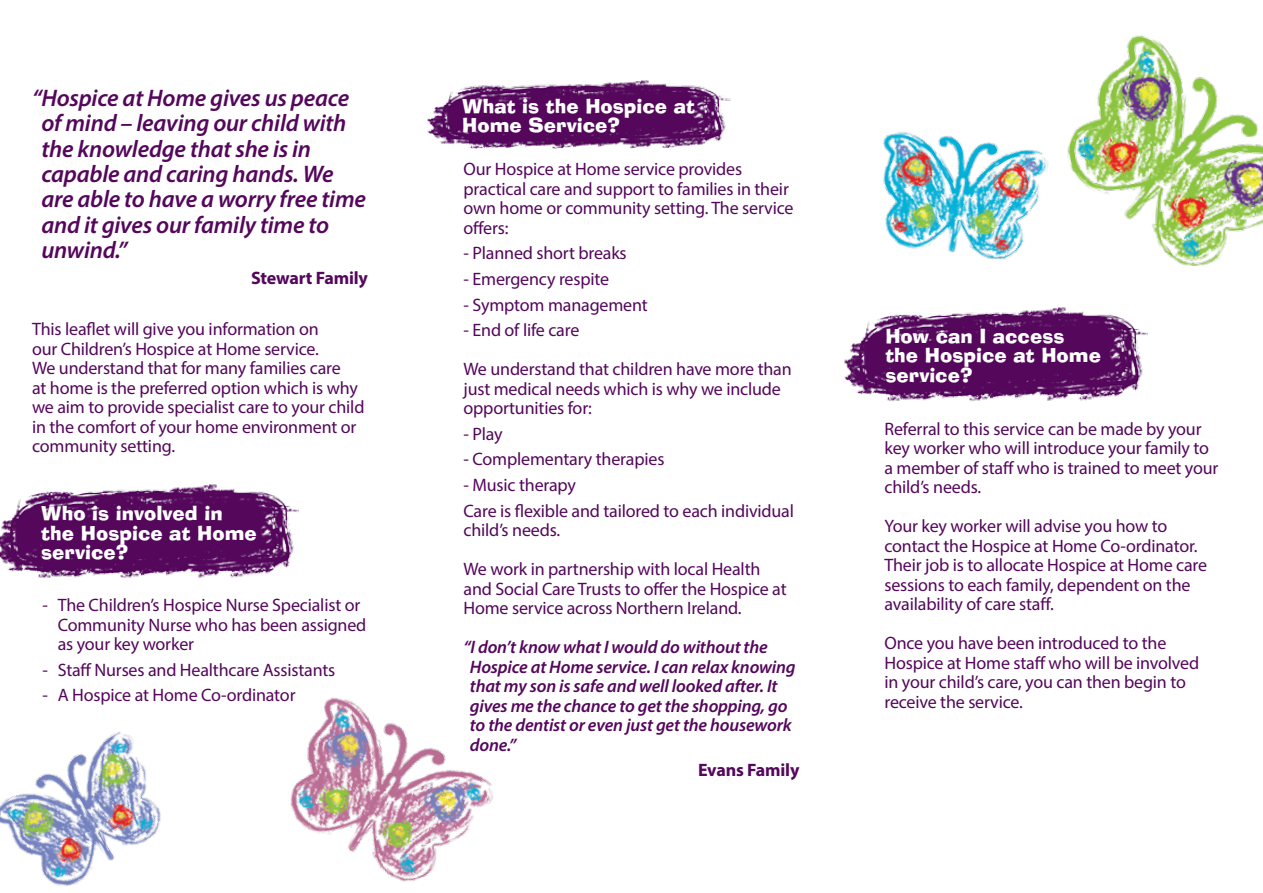
<style>
.page{position:relative;width:1263px;height:893px;background:#fff}
.page>*{position:absolute;margin:0;border:0;box-sizing:border-box;transform-origin:0 0}
.t1{font:italic 600 24px/25.5px "Myriad Pro";letter-spacing:-.01em;color:#54075b}
.t2{font:19.5px/19.5px "Ad Lib BT";color:#fff}
.t3{font:18px/19.5px "Myriad Pro";letter-spacing:-.01em;color:#54075b}
.t4{font:italic 600 18px/19.5px "Myriad Pro";letter-spacing:-.01em;color:#54075b}
.t5{font:700 18px "Myriad Pro";letter-spacing:-.01em;color:#54075b}
</style>
<div class="page">
<img style="left:844px;top:314px;width:303px;height:87px">
<img style="left:427px;top:80px;width:303px;height:69px">
<img style="left:0;top:484px;width:298px;height:94px">
<img style="left:883px;top:132px;width:201px;height:182px">
<img style="left:0;top:732px;width:161px;height:155px">
<img style="left:290px;top:697px;width:203px;height:185px">
<img style="left:1056px;top:35px;width:207px;height:237px">
<h1 class="t1" style="left:41px;top:84px;width:326px;text-indent:-9px">“Hospice at Home gives us peace of mind – leaving our child with the knowledge that she is in capable and caring hands. We are able to have a worry free time and it gives our family time to unwind.”</h1>
<p class="t5" style="left:251px;top:266px;width:118px">Stewart Family</p>
<p class="t3" style="left:32px;top:319px;width:334px">This leaflet will give you information on<br>our Children’s Hospice at Home service.<br>We understand that for many families care<br>at home is the preferred option which is why we aim to provide specialist care to your child in the comfort of your home environment or community setting.</p>
<p class="t2" style="left:41px;top:504px;width:217px">Who is involved in the Hospice at Home service?</p>
<p class="t3" style="left:58px;top:595px;width:310px;text-indent:-15px">- The Children’s Hospice Nurse Specialist or<br>Community Nurse who has been assigned as your key worker</p>
<p class="t3" style="left:43px;top:660px;width:294px">- Staff Nurses and Healthcare Assistants</p>
<p class="t3" style="left:43px;top:685px;width:255px">- A Hospice at Home Co-ordinator</p>
<p class="t2" style="left:462px;top:96px;width:234px">What is the Hospice at<br>Home Service?</p>
<p class="t3" style="left:463px;top:159px;width:331px">Our Hospice at Home service provides practical care and support to families in their own home or community setting. The service offers:</p>
<p class="t3" style="left:463px;top:243px;width:165px">- Planned short breaks</p>
<p class="t3" style="left:463px;top:269px;width:147px">- Emergency respite</p>
<p class="t3" style="left:463px;top:295px;width:186px">- Symptom management</p>
<p class="t3" style="left:463px;top:310px;width:330px;line-height:39px">- End of life care<br>We understand that children have more than</p>
<p class="t3" style="left:463px;top:379px;width:319px">just medical needs which is why we include opportunities for:</p>
<p class="t3" style="left:463px;top:424px;width:41px">- Play</p>
<p class="t3" style="left:463px;top:449px;width:202px">- Complementary therapies</p>
<p class="t3" style="left:463px;top:472px;width:332px;line-height:25.7px">- Music therapy<br>Care is flexible and tailored to each individual</p>
<p class="t3" style="left:463px;top:510px;width:298px;line-height:39px">child’s needs.<br>We work in partnership with local Health</p>
<p class="t3" style="left:463px;top:578px;width:325px">and Social Care Trusts to offer the Hospice at<br>Home service across Northern Ireland.</p>
<p class="t4" style="left:470px;top:637px;width:327px;text-indent:-6px">“I don’t know what I would do without the Hospice at Home service. I can relax knowing that my son is safe and well looked after. It gives me the chance to get the shopping, go to the dentist or even just get the housework done.”</p>
<p class="t5" style="left:698px;top:758px;width:103px">Evans Family</p>
<p class="t2" style="left:885px;top:326px;width:217px">How can I access the Hospice at Home service?</p>
<p class="t3" style="left:884px;top:419px;width:335px">Referral to this service can be made by your key worker who will introduce your family to a member of staff who is trained to meet your child’s needs.</p>
<p class="t3" style="left:884px;top:516px;width:324px">Your key worker will advise you how to contact the Hospice at Home Co-ordinator.<br>Their job is to allocate Hospice at Home care sessions to each family, dependent on the availability of care staff.</p>
<p class="t3" style="left:884px;top:633px;width:316px">Once you have been introduced to the Hospice at Home staff who will be involved in your child’s care, you can then begin to receive the service.</p>
</div>
